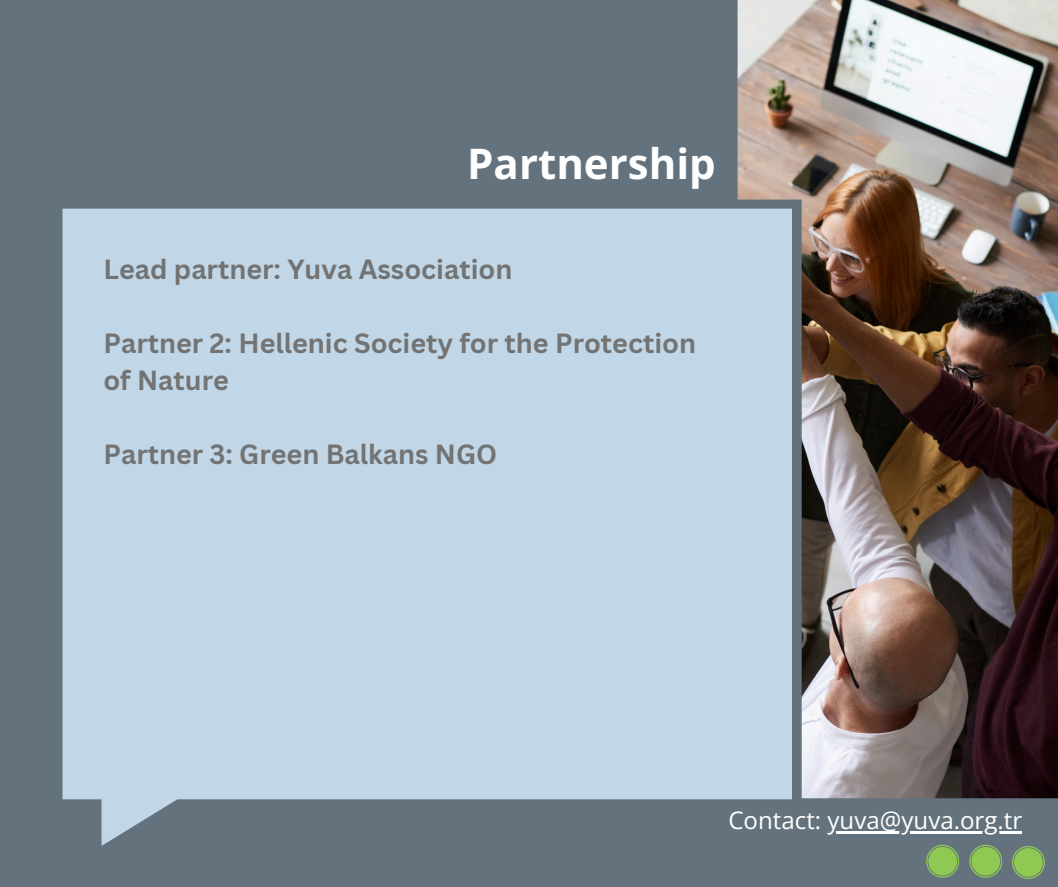
<style>
.page{position:relative;width:1058px;height:887px;background:#fff}
.page>*{position:absolute;margin:0;border:0;box-sizing:border-box;transform-origin:0 0}
.t1{font:700 42px "Open Sans";color:#fff}
.t2{font:700 27px/37.2px "Canva Sans";color:#737373}
.t3{font:24.15px "Open Sans";color:#fff}
</style>
<div class="page">
<div style="left:0;top:0;width:1058px;height:886px;background:#63727d"></div>
<svg style="left:1012px;top:846px;width:32px;height:32px"></svg>
<div style="left:1014px;top:848px;width:28px;height:28px;background:#8fc852;border-radius:50%"></div>
<svg style="left:969px;top:844px;width:32px;height:33px"></svg>
<div style="left:971px;top:846px;width:29px;height:29px;background:#8fc852;border-radius:50%"></div>
<svg style="left:926px;top:844px;width:32px;height:33px"></svg>
<div style="left:928px;top:846px;width:29px;height:29px;background:#8fc852;border-radius:50%"></div>
<svg style="left:62px;top:209px;width:729px;height:636px;background:#bacfdf"></svg>
<img style="left:737px;top:0;width:321px;height:798px">
<hr style="left:827px;top:831px;width:195px;height:2px;background:#fff">
<h1 class="t1" style="left:467px;top:134px;width:250px">Partnership</h1>
<h2 class="t2" style="left:103px;top:249px;width:410px">Lead partner: Yuva Association</h2>
<h2 class="t2" style="left:103px;top:324px;width:594px">Partner 2: Hellenic Society for the Protection of Nature</h2>
<h2 class="t2" style="left:103px;top:435px;width:395px">Partner 3: Green Balkans NGO</h2>
<p class="t3" style="left:728px;top:803px;width:295px">Contact: yuva@yuva.org.tr</p>
</div>
